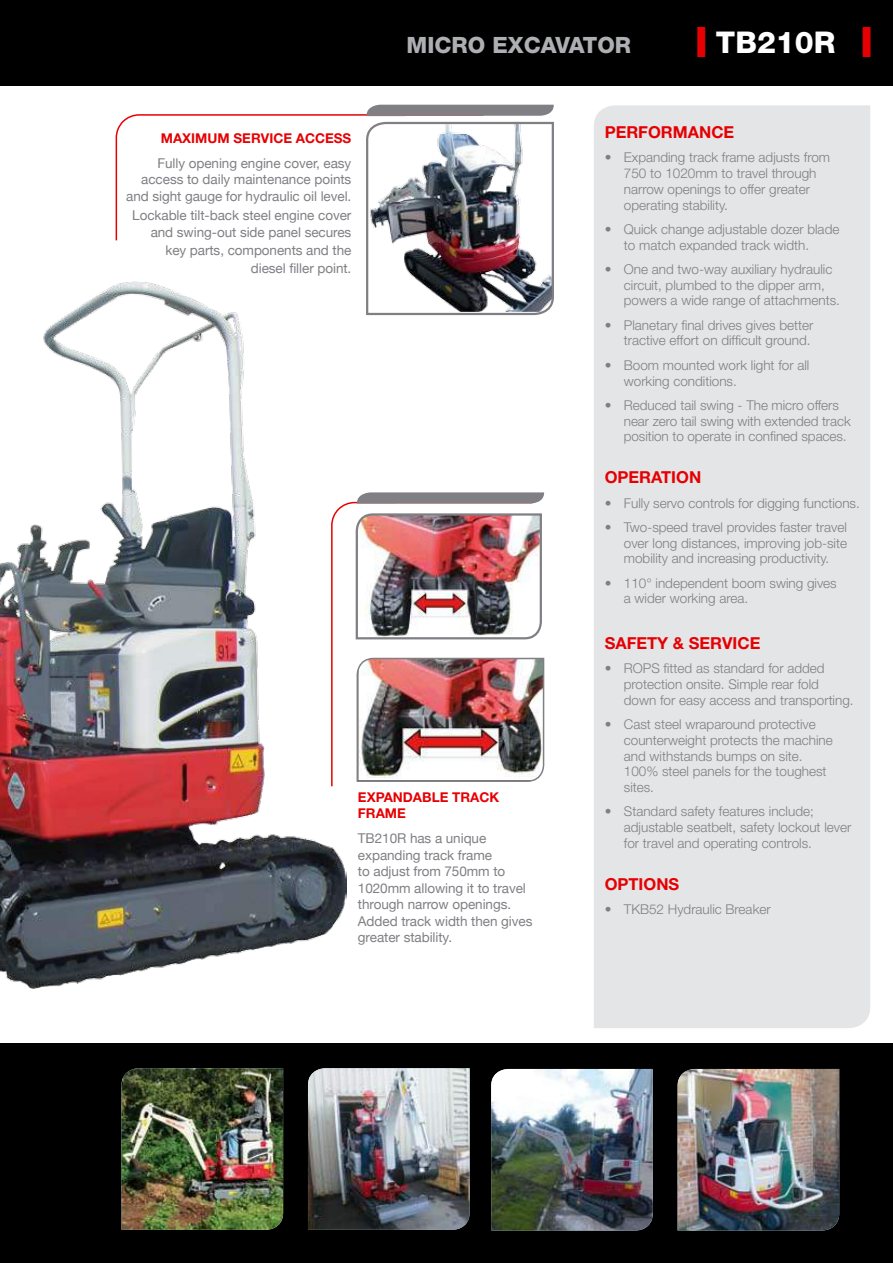
<style>
.page{position:relative;width:893px;height:1263px;background:#fff}
.page>*{position:absolute;margin:0;border:0;box-sizing:border-box;transform-origin:0 0}
.t1{font:800 42px "Helvetica Neue";color:#e60003}
.t2{font:800 30px "Helvetica Neue";color:#fff}
.t3{font:800 22.5px "Helvetica Neue";color:#aeafb2}
.t4{font:700 16.5px "Helvetica Neue";color:#e60003}
.t5{font:300 13.5px/15.8px "Helvetica Neue";color:#807f84}
.t6{font:13.5px/16.5px "Helvetica Neue";letter-spacing:-.005em;color:#807f84;text-align:right}
.t7{font:700 13.5px/16.5px "Helvetica Neue";color:#e60003}
</style>
<div class="page">
<div style="left:0;top:1043px;width:893px;height:220px;background:#000"></div>
<div style="left:0;top:0;width:893px;height:85px;background:#000"></div>
<img style="left:491px;top:1069px;width:162px;height:161px">
<img style="left:678px;top:1069px;width:161px;height:161px">
<img style="left:0;top:281px;width:346px;height:708px">
<img style="left:122px;top:1068px;width:161px;height:162px">
<img style="left:308px;top:1068px;width:162px;height:162px">
<svg style="left:534px;top:513px;width:8px;height:124px"></svg>
<svg style="left:534px;top:657px;width:11px;height:124px"></svg>
<svg style="left:115px;top:114px;width:250px;height:127px"></svg>
<img style="left:365px;top:105px;width:189px;height:211px">
<img style="left:330px;top:501px;width:204px;height:287px">
<svg style="left:357px;top:492px;width:187px;height:11px;background:#88878b"></svg>
<div style="left:594px;top:105px;width:276px;height:923px;background:#e3e5e6"></div>
<h3 class="t3" style="left:407px;top:32px;width:226px">MICRO EXCAVATOR</h3>
<h1 class="t1" style="left:695px;top:17px;width:15px">I</h1>
<h1 class="t1" style="left:860px;top:17px;width:15px">I</h1>
<h2 class="t2" style="left:716px;top:24px;width:121px">TB210R</h2>
<p class="t7" style="left:161px;top:130px;width:192px">MAXIMUM SERVICE ACCESS</p>
<p class="t6" style="left:126px;top:155px;width:227px">Fully opening engine cover, easy access to daily maintenance points and sight gauge for hydraulic oil level.</p>
<p class="t6" style="left:132px;top:207px;width:221px">Lockable tilt-back steel engine cover and swing-out side panel secures</p>
<p class="t6" style="left:165px;top:241px;width:187px;line-height:18px">key parts, components and the diesel filler point.</p>
<p class="t7" style="left:358px;top:788px;width:143px">EXPANDABLE TRACK<br>FRAME</p>
<p class="t6" style="left:358px;top:830px;width:176px;text-align:left">TB210R has a unique expanding track frame<br>to adjust from 750mm to<br>1020mm allowing it to travel through narrow openings.<br>Added track width then gives greater stability.</p>
<p class="t4" style="left:605px;top:122px;width:131px">PERFORMANCE</p>
<p class="t5" style="left:624px;top:149px;width:208px;text-indent:-19px">• Expanding track frame adjusts from<br>750 to 1020mm to travel through narrow openings to offer greater operating stability.</p>
<p class="t5" style="left:624px;top:221px;width:217px;text-indent:-19px">• Quick change adjustable dozer blade to match expanded track width.</p>
<p class="t5" style="left:624px;top:261px;width:218px;text-indent:-19px">• One and two-way auxiliary hydraulic circuit, plumbed to the dipper arm, powers a wide range of attachments.</p>
<p class="t5" style="left:605px;top:317px;width:210px;text-align:right">• Planetary final drives gives better tractive effort on difficult ground.</p>
<p class="t5" style="left:624px;top:357px;width:187px;text-indent:-19px">• Boom mounted work light for all working conditions.</p>
<p class="t5" style="left:624px;top:397px;width:228px;text-indent:-19px">• Reduced tail swing - The micro offers near zero tail swing with extended track position to operate in confined spaces.</p>
<p class="t4" style="left:605px;top:467px;width:98px">OPERATION</p>
<p class="t5" style="left:605px;top:495px;width:257px">• Fully servo controls for digging functions.</p>
<p class="t5" style="left:624px;top:519px;width:225px;text-align:justify;text-indent:-19px">• Two-speed travel provides faster travel over long distances, improving job-site mobility and increasing productivity.</p>
<p class="t5" style="left:624px;top:575px;width:214px;text-indent:-19px">• 110° independent boom swing gives a wider working area.</p>
<p class="t4" style="left:605px;top:633px;width:157px">SAFETY &amp; SERVICE</p>
<p class="t5" style="left:624px;top:660px;width:231px;text-indent:-19px">• ROPS fitted as standard for added protection onsite. Simple rear fold down for easy access and transporting.</p>
<p class="t5" style="left:624px;top:716px;width:211px;text-indent:-19px">• Cast steel wraparound protective counterweight protects the machine and withstands bumps on site.<br>100% steel panels for the toughest sites.</p>
<p class="t5" style="left:624px;top:803px;width:229px;text-indent:-19px">• Standard safety features include; adjustable seatbelt, safety lockout lever for travel and operating controls.</p>
<p class="t4" style="left:605px;top:874px;width:76px">OPTIONS</p>
<p class="t5" style="left:605px;top:901px;width:167px">• TKB52 Hydraulic Breaker</p>
</div>
